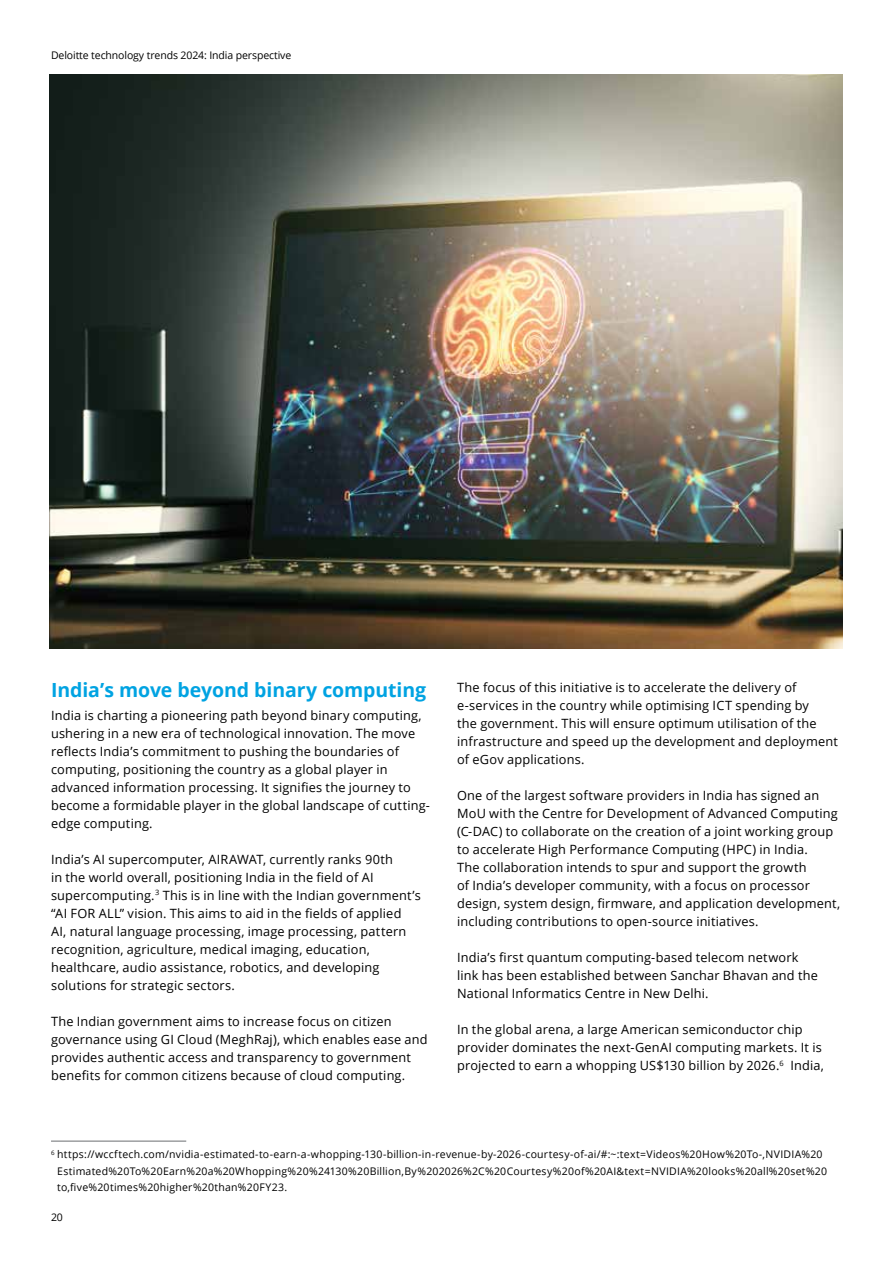
<style>
.page{position:relative;width:893px;height:1263px;background:#fff}
.page>*{position:absolute;margin:0;border:0;box-sizing:border-box;transform-origin:0 0}
.t1{font:700 19.5px "Open Sans";letter-spacing:-.005em;color:#00a3e2}
.t2{font:12.75px/18px "Open Sans";letter-spacing:.015em;color:#000}
.t3{font:10.5px/16.5px "Open Sans";letter-spacing:.02em;color:#000}
.t4{font:10.5px "Open Sans";letter-spacing:-.01em;color:#000}
</style>
<div class="page">
<hr style="left:51px;top:1141px;width:135px;height:1px;background:#6a6d71">
<img style="left:49px;top:74px;width:794px;height:574px">
<p class="t4" style="left:51px;top:48px;width:242px">Deloitte technology trends 2024: India perspective</p>
<h1 class="t1" style="left:51px;top:677px;width:377px">India’s move beyond binary computing</h1>
<p class="t2" style="left:51px;top:706px;width:380px">India is charting a pioneering path beyond binary computing, ushering in a new era of technological innovation. The move reflects India’s commitment to pushing the boundaries of computing, positioning the country as a global player in advanced information processing. It signifies the journey to become a formidable player in the global landscape of cutting&shy;edge computing.</p>
<p class="t2" style="left:51px;top:850px;width:371px">India’s AI supercomputer, AIRAWAT, currently ranks 90th<br>in the world overall, positioning India in the field of AI supercomputing.<sup>3</sup> This is in line with the Indian government’s “AI FOR ALL” vision. This aims to aid in the fields of applied<br>AI, natural language processing, image processing, pattern recognition, agriculture, medical imaging, education, healthcare, audio assistance, robotics, and developing solutions for strategic sectors.</p>
<p class="t2" style="left:51px;top:1012px;width:378px">The Indian government aims to increase focus on citizen governance using GI Cloud (MeghRaj), which enables ease and provides authentic access and transparency to government benefits for common citizens because of cloud computing.</p>
<p class="t2" style="left:457px;top:678px;width:382px">The focus of this initiative is to accelerate the delivery of e-services in the country while optimising ICT spending by<br>the government. This will ensure optimum utilisation of the infrastructure and speed up the development and deployment of eGov applications.</p>
<p class="t2" style="left:457px;top:786px;width:385px">One of the largest software providers in India has signed an MoU with the Centre for Development of Advanced Computing (C-DAC) to collaborate on the creation of a joint working group to accelerate High Performance Computing (HPC) in India.<br>The collaboration intends to spur and support the growth<br>of India’s developer community, with a focus on processor design, system design, firmware, and application development, including contributions to open-source initiatives.</p>
<p class="t2" style="left:457px;top:948px;width:362px">India’s first quantum computing-based telecom network link has been established between Sanchar Bhavan and the<br>National Informatics Centre in New Delhi.</p>
<p class="t2" style="left:457px;top:1020px;width:368px">In the global arena, a large American semiconductor chip provider dominates the next-GenAI computing markets. It is projected to earn a whopping US$130 billion by 2026.<sup>6</sup> India,</p>
<p class="t3" style="left:57px;top:1146px;width:771px;text-indent:-6px"><sup>6</sup> https://wccftech.com/nvidia-estimated-to-earn-a-whopping-130-billion-in-revenue-by-2026-courtesy-of-ai/#:~:text=Videos%20How%20To-,NVIDIA%20<br>Estimated%20To%20Earn%20a%20Whopping%20%24130%20Billion,By%202026%2C%20Courtesy%20of%20AI&amp;text=NVIDIA%20looks%20all%20set%20 to,five%20times%20higher%20than%20FY23.</p>
<p class="t3" style="left:51px;top:1209px;width:13px">20</p>
</div>
